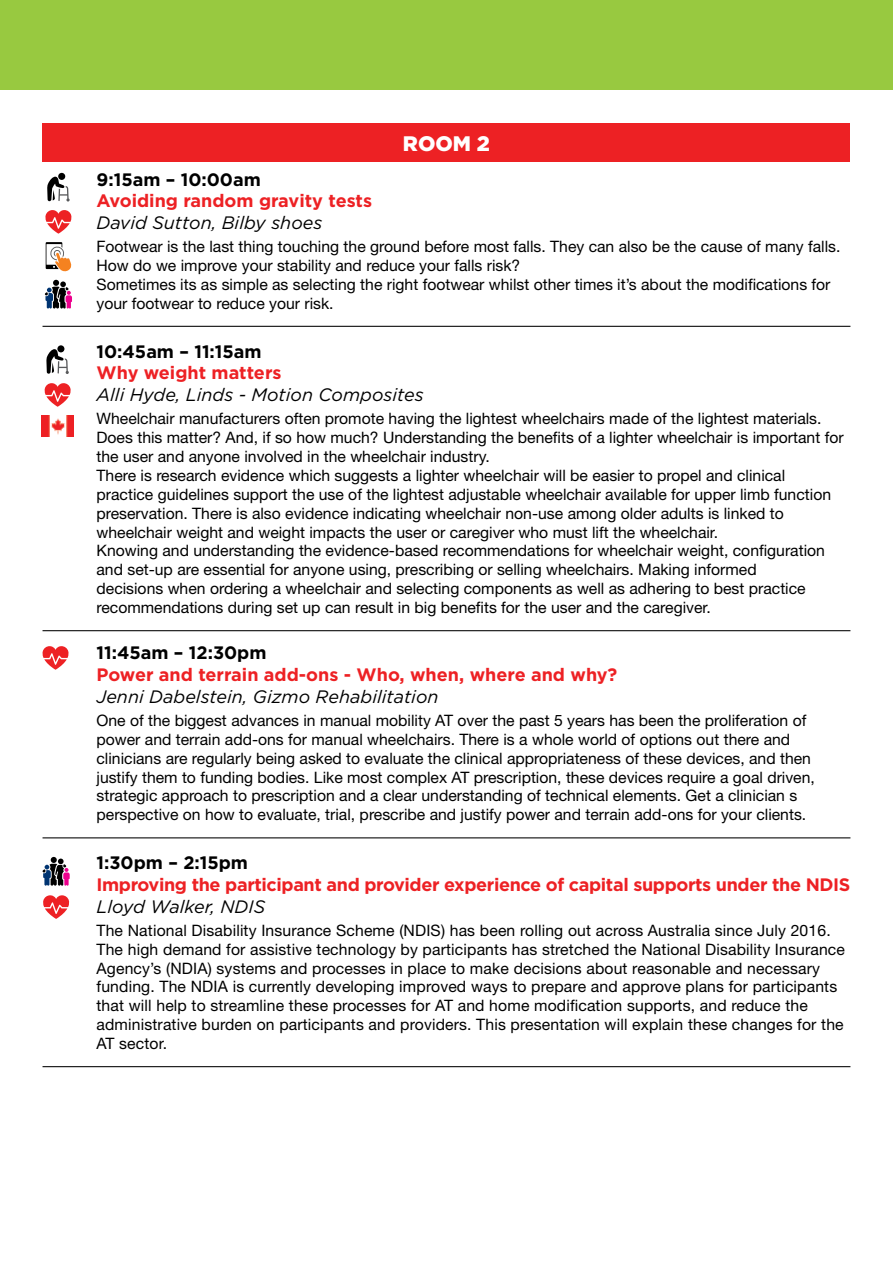
<style>
.page{position:relative;width:893px;height:1263px;background:#fff}
.page>*{position:absolute;margin:0;border:0;box-sizing:border-box;transform-origin:0 0}
.t1{font:900 21px "Gotham";color:#fff}
.t2{font:italic 18px "Gotham";color:#000}
.t3{font:700 18px "Gotham";color:#ed2124}
.t4{font:700 18px "Gotham";letter-spacing:-.02em;color:#ed2124}
.t5{font:700 18px "Gotham";color:#000}
.t6{font:15.75px/18.9px "Helvetica Neue";color:#000}
</style>
<div class="page">
<div style="left:0;top:0;width:893px;height:89px;background:#98c940"></div>
<hr style="left:43px;top:326px;width:807px;height:1px;background:#000">
<hr style="left:43px;top:630px;width:807px;height:1px;background:#000">
<hr style="left:43px;top:837px;width:807px;height:1px;background:#000">
<hr style="left:43px;top:1066px;width:807px;height:1px;background:#000">
<div style="left:43px;top:123px;width:807px;height:39px;background:#ed2124"></div>
<svg style="left:42px;top:857px;width:28px;height:29px"></svg>
<svg style="left:43px;top:895px;width:26px;height:24px"></svg>
<svg style="left:45px;top:280px;width:27px;height:29px"></svg>
<svg style="left:46px;top:242px;width:26px;height:30px"></svg>
<svg style="left:45px;top:210px;width:27px;height:24px"></svg>
<svg style="left:47px;top:177px;width:23px;height:25px"></svg>
<div style="left:58px;top:173px;width:7px;height:7px;background:#000;border-radius:50%"></div>
<img style="left:42px;top:415px;width:32px;height:22px">
<svg style="left:44px;top:383px;width:27px;height:24px"></svg>
<svg style="left:46px;top:349px;width:23px;height:25px"></svg>
<div style="left:57px;top:345px;width:7px;height:7px;background:#000;border-radius:50%"></div>
<svg style="left:42px;top:646px;width:27px;height:24px"></svg>
<h1 class="t1" style="left:403px;top:132px;width:89px">ROOM 2</h1>
<p class="t5" style="left:97px;top:169px;width:166px">9:15am – 10:00am</p>
<p class="t3" style="left:97px;top:191px;width:277px">Avoiding random gravity tests</p>
<p class="t2" style="left:97px;top:213px;width:227px">David Sutton, Bilby shoes</p>
<p class="t6" style="left:97px;top:237px;width:745px">Footwear is the last thing touching the ground before most falls. They can also be the cause of many falls.<br>How do we improve your stability and reduce your falls risk?<br>Sometimes its as simple as selecting the right footwear whilst other times it’s about the modifications for your footwear to reduce your risk.</p>
<p class="t5" style="left:97px;top:341px;width:167px">10:45am – 11:15am</p>
<p class="t3" style="left:97px;top:363px;width:187px">Why weight matters</p>
<p class="t2" style="left:97px;top:385px;width:329px">Alli Hyde, Linds - Motion Composites</p>
<p class="t6" style="left:97px;top:409px;width:749px">Wheelchair manufacturers often promote having the lightest wheelchairs made of the lightest materials.<br>Does this matter? And, if so how much? Understanding the benefits of a lighter wheelchair is important for the user and anyone involved in the wheelchair industry.<br>There is research evidence which suggests a lighter wheelchair will be easier to propel and clinical practice guidelines support the use of the lightest adjustable wheelchair available for upper limb function preservation. There is also evidence indicating wheelchair non-use among older adults is linked to wheelchair weight and weight impacts the user or caregiver who must lift the wheelchair.<br>Knowing and understanding the evidence-based recommendations for wheelchair weight, configuration and set-up are essential for anyone using, prescribing or selling wheelchairs. Making informed<br>decisions when ordering a wheelchair and selecting components as well as adhering to best practice recommendations during set up can result in big benefits for the user and the caregiver.</p>
<p class="t5" style="left:97px;top:643px;width:172px">11:45am – 12:30pm</p>
<p class="t3" style="left:97px;top:664px;width:522px">Power and terrain add-ons - Who, when, where and why?</p>
<p class="t2" style="left:97px;top:686px;width:343px">Jenni Dabelstein, Gizmo Rehabilitation</p>
<p class="t6" style="left:97px;top:710px;width:720px">One of the biggest advances in manual mobility AT over the past 5 years has been the proliferation of power and terrain add-ons for manual wheelchairs. There is a whole world of options out there and clinicians are regularly being asked to evaluate the clinical appropriateness of these devices, and then justify them to funding bodies. Like most complex AT prescription, these devices require a goal driven, strategic approach to prescription and a clear understanding of technical elements. Get a clinician s perspective on how to evaluate, trial, prescribe and justify power and terrain add-ons for your clients.</p>
<p class="t5" style="left:97px;top:852px;width:153px">1:30pm – 2:15pm</p>
<p class="t4" style="left:97px;top:874px;width:755px">Improving the participant and provider experience of capital supports under the NDIS</p>
<p class="t2" style="left:97px;top:896px;width:170px">Lloyd Walker, NDIS</p>
<p class="t6" style="left:97px;top:920px;width:750px">The National Disability Insurance Scheme (NDIS) has been rolling out across Australia since July 2016.<br>The high demand for assistive technology by participants has stretched the National Disability Insurance Agency’s (NDIA) systems and processes in place to make decisions about reasonable and necessary funding. The NDIA is currently developing improved ways to prepare and approve plans for participants that will help to streamline these processes for AT and home modification supports, and reduce the administrative burden on participants and providers. This presentation will explain these changes for the AT sector.</p>
</div>
